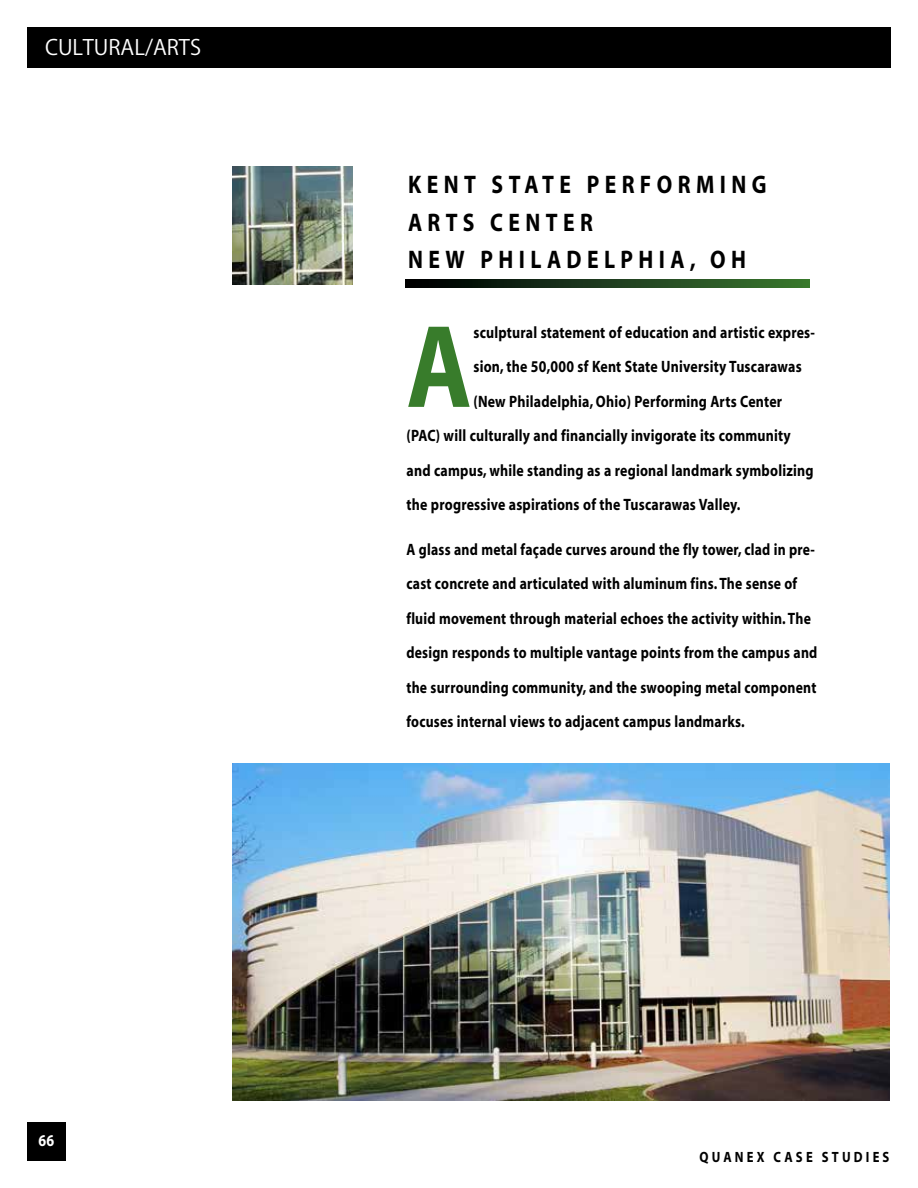
<style>
.page{position:relative;width:918px;height:1188px;background:#fff}
.page>*{position:absolute;margin:0;border:0;box-sizing:border-box;transform-origin:0 0}
.t1{font:700 118.8px "Myriad";color:#387c2b;scale:.84 1}
.t2{font:700 25.5px/37.5px "Myriad";letter-spacing:.25em;color:#000;scale:.85 1}
.t3{font:21px "Koz Go Pro";color:#fff}
.t4{font:700 16.5px/34.5px "Myriad";letter-spacing:.015em;color:#000;scale:.83 1}
.t5{font:700 16.5px "Myriad";letter-spacing:.015em;color:#000;scale:.84 1}
.t6{font:700 16.5px "Myriad";color:#fff;scale:.85 1}
.t7{font:700 14.85px "Myriad";letter-spacing:.25em;color:#000;scale:.85 1}
</style>
<div class="page">
<div style="left:27px;top:1123px;width:38px;height:38px;background:#000"></div>
<svg style="left:405px;top:280px;width:405px;height:8px;background:#1c3b1a"></svg>
<div style="left:27px;top:27px;width:864px;height:41px;background:#000"></div>
<img style="left:232px;top:166px;width:120px;height:119px">
<img style="left:232px;top:764px;width:658px;height:336px">
<p class="t3" style="left:45px;top:34px;width:158px">CULTURAL/ARTS</p>
<p class="t6" style="left:39px;top:1132px;width:20px">66</p>
<h2 class="t2" style="left:408px;top:167px;width:423px">KENT STATE PERFORMING<br>ARTS CENTER<br>NEW PHILADELPHIA, OH</h2>
<h1 class="t1" style="left:406px;top:306px;width:79px">A</h1>
<p class="t5" style="left:474px;top:324px;width:408px">sculptural statement of education and artistic expres-</p>
<p class="t5" style="left:474px;top:358px;width:392px">sion, the 50,000 sf Kent State University Tuscarawas</p>
<p class="t5" style="left:474px;top:393px;width:369px">(New Philadelphia, Ohio) Performing Arts Center</p>
<p class="t5" style="left:407px;top:427px;width:459px">(PAC) will culturally and financially invigorate its community</p>
<p class="t5" style="left:407px;top:462px;width:486px">and campus, while standing as a regional landmark symbolizing</p>
<p class="t5" style="left:407px;top:496px;width:399px">the progressive aspirations of the Tuscarawas Valley.</p>
<p class="t4" style="left:406px;top:532px;width:497px">A glass and metal façade curves around the fly tower, clad in pre&shy;cast concrete and articulated with aluminum fins. The sense of fluid movement through material echoes the activity within. The design responds to multiple vantage points from the campus and the surrounding community, and the swooping metal component focuses internal views to adjacent campus landmarks.</p>
<p class="t7" style="left:700px;top:1149px;width:225px">QUANEX CASE STUDIES</p>
</div>
